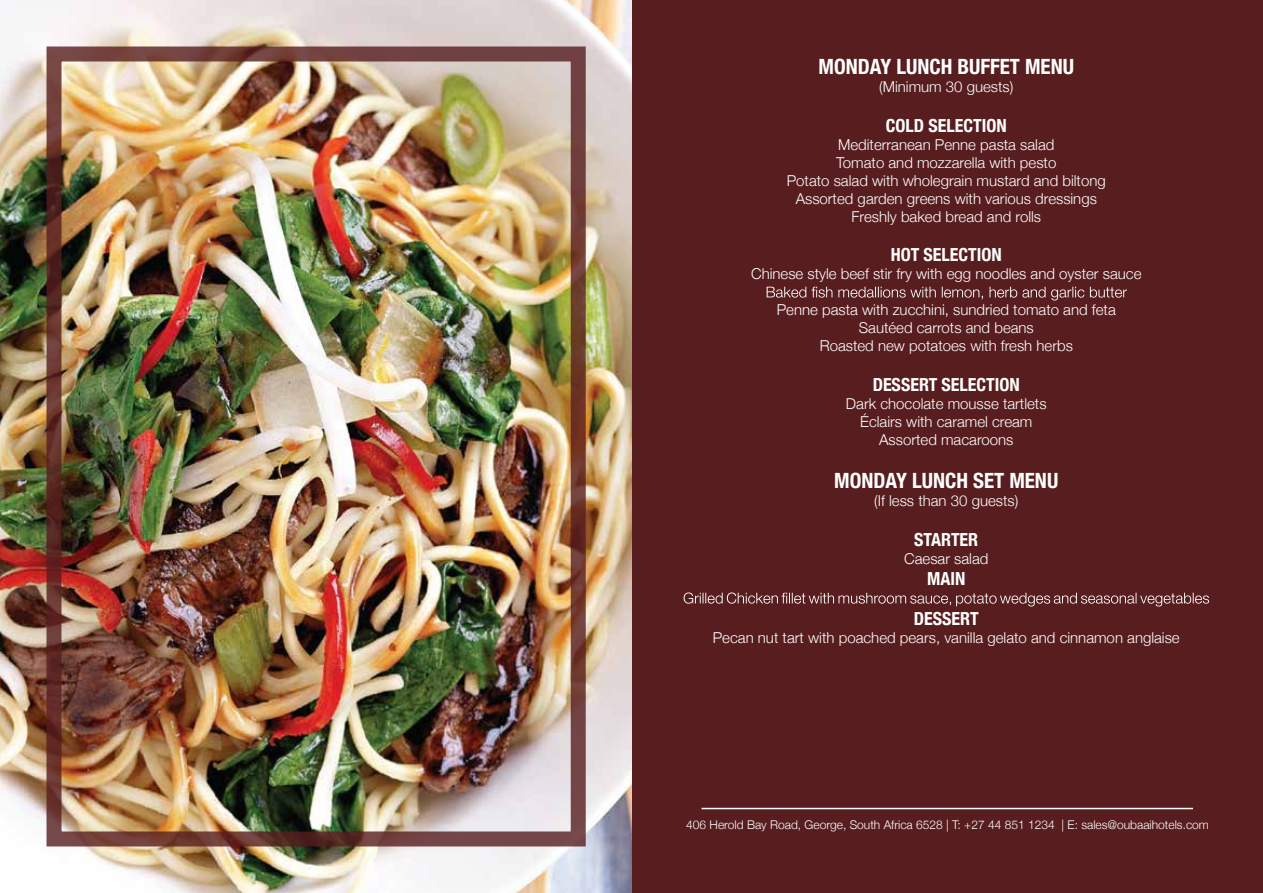
<style>
.page{position:relative;width:1263px;height:893px;background:#fff}
.page>*{position:absolute;margin:0;border:0;box-sizing:border-box;transform-origin:0 0}
.t1{font:700 condensed 21px "Helvetica Neue";color:#fff}
.t2{font:700 condensed 18px/39.6px "Helvetica Neue";color:#fff;text-align:center}
.t3{font:300 15px/18px "Helvetica Neue";color:#fff;text-align:center}
.t4{font:300 12px "Helvetica Neue";color:#fff}
</style>
<div class="page">
<img style="left:0;top:0;width:632px;height:893px">
<div style="left:632px;top:0;width:631px;height:893px;background:#571d1f"></div>
<div style="left:46px;top:46px;width:540px;height:800px;border:15px solid #571d1f"></div>
<hr style="left:701px;top:808px;width:492px;height:1px;background:#fff">
<svg style="left:767px;top:287px;width:360px;height:13px"></svg>
<svg style="left:684px;top:592px;width:525px;height:14px"></svg>
<h1 class="t1" style="left:818px;top:49px;width:257px">MONDAY LUNCH BUFFET MENU</h1>
<p class="t3" style="left:879px;top:77px;width:136px">(Minimum 30 guests)</p>
<p class="t2" style="left:886px;top:104px;width:122px">COLD SELECTION</p>
<p class="t3" style="left:787px;top:134px;width:320px">Mediterranean Penne pasta salad<br>Tomato and mozzarella with pesto<br>Potato salad with wholegrain mustard and biltong Assorted garden greens with various dressings Freshly baked bread and rolls</p>
<p class="t2" style="left:891px;top:234px;width:113px">HOT SELECTION</p>
<p class="t3" style="left:751px;top:264px;width:392px">Chinese style beef stir fry with egg noodles and oyster sauce</p>
<p class="t3" style="left:777px;top:300px;width:340px">Penne pasta with zucchini, sundried tomato and feta<br>Sautéed carrots and beans<br>Roasted new potatoes with fresh herbs</p>
<p class="t2" style="left:873px;top:364px;width:149px">DESSERT SELECTION</p>
<p class="t3" style="left:846px;top:394px;width:202px">Dark chocolate mousse tartlets<br>Éclairs with caramel cream<br>Assorted macaroons</p>
<h1 class="t1" style="left:834px;top:463px;width:226px">MONDAY LUNCH SET MENU</h1>
<p class="t3" style="left:874px;top:491px;width:146px">(If less than 30 guests)</p>
<p class="t2" style="left:914px;top:518px;width:66px">STARTER</p>
<p class="t3" style="left:904px;top:548px;width:86px">Caesar salad</p>
<p class="t2" style="left:914px;top:558px;width:66px">MAIN<br>DESSERT</p>
<p class="t3" style="left:713px;top:628px;width:468px">Pecan nut tart with poached pears, vanilla gelato and cinnamon anglaise</p>
<p class="t4" style="left:686px;top:815px;width:524px">406 Herold Bay Road, George, South Africa 6528 | T: +27 44 851 1234 | E: sales@oubaaihotels.com</p>
</div>
